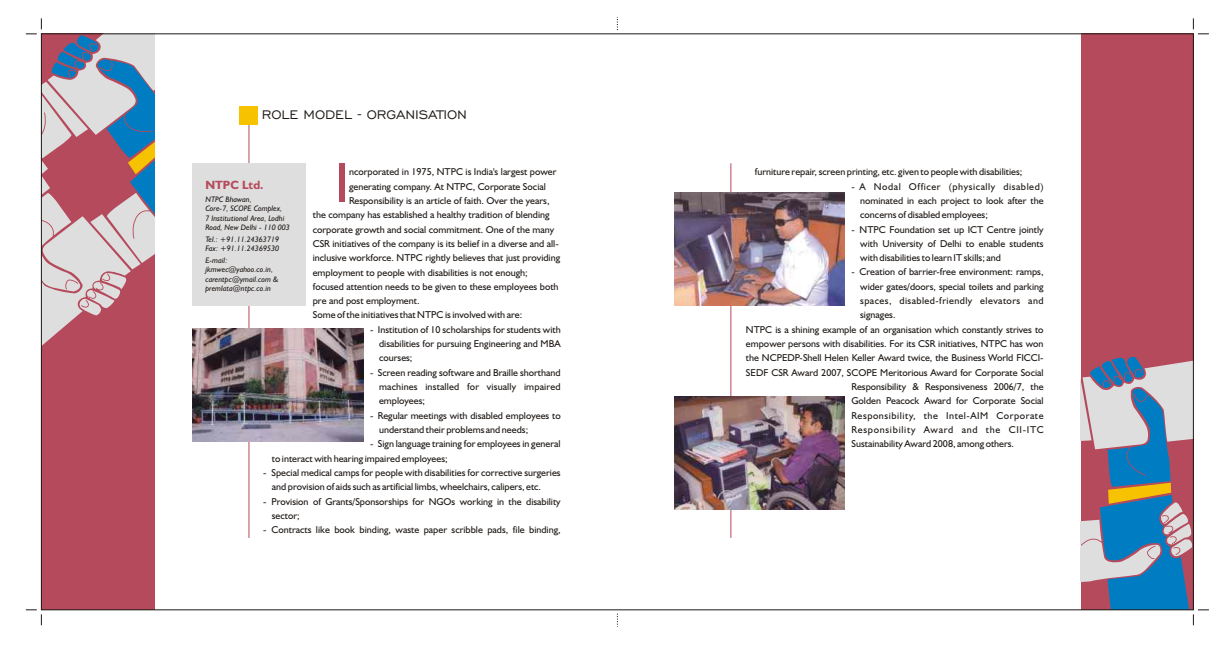
<style>
.page{position:relative;width:1224px;height:648px;background:#fff}
.page>*{position:absolute;margin:0;border:0;box-sizing:border-box;transform-origin:0 0}
.t1{font:55.9px "Humanst 521 BT";color:#b54a5c}
.t2{font:16px "Engravers Gothic BT";color:#1f1a17}
.t3{font:700 12px "Humanst 521 BT";color:#b54a5c}
.LI_Title{font:10px/14.3px "Humanst 521 BT";color:#1f1a17}
.LI_Label{font:10px "Humanst 521 BT";color:#1f1a17}
.LI_Title-2{font:10px "Humanst 521 BT";letter-spacing:.055em;color:#1f1a17}
.LI_Title-3{font:10px "Humanst 521 BT";letter-spacing:.07em;color:#1f1a17}
.t4{font:italic 8px/9.5px "Humanst 521 BT";color:#1f1a17}
</style>
<div class="page">
<div style="left:41px;top:34px;width:114px;height:576px;background:#b54a5c"></div>
<div style="left:1081px;top:34px;width:112px;height:576px;background:#b54a5c"></div>
<hr style="left:248px;top:121px;width:1px;height:417px;background:#b54a5c">
<div style="left:240px;top:106px;width:18px;height:18px;background:#f7c200"></div>
<div style="left:192px;top:163px;width:114px;height:143px;background:#dedede"></div>
<svg style="left:26px;top:18px;width:129px;height:329px"></svg>
<svg style="left:26px;top:610px;width:16px;height:15px"></svg>
<svg style="left:1193px;top:18px;width:16px;height:17px"></svg>
<svg style="left:1081px;top:356px;width:128px;height:269px"></svg>
<img style="left:193px;top:328px;width:170px;height:114px">
<hr style="left:730px;top:163px;width:1px;height:375px;background:#b54a5c">
<img style="left:674px;top:192px;width:170px;height:114px">
<img style="left:674px;top:396px;width:170px;height:114px">
<h2 class="t2" style="left:262px;top:107px;width:207px">ROLE MODEL - ORGANISATION</h2>
<p class="t1" style="left:335px;top:159px;width:15px">I</p>
<p class="LI_Title" style="left:349px;top:166px;width:209px">ncorporated in 1975, NTPC is India's largest power</p>
<h3 class="t3" style="left:205px;top:180px;width:60px">NTPC Ltd.</h3>
<p class="t4" style="left:205px;top:195px;width:86px">NTPC Bhawan,<br>Core-7, SCOPE Complex,<br>7 Institutional Area, Lodhi<br>Road, New Delhi - 110 003</p>
<p class="t4" style="left:205px;top:235px;width:75px">Tel.: +91.11.24363719</p>
<p class="t4" style="left:205px;top:244px;width:75px">Fax: +91.11.24369530</p>
<p class="t4" style="left:205px;top:256px;width:75px">E-mail: jkmwec@yahoo.co.in, carentpc@ymail.com &amp; premlata@ntpc.co.in</p>
<p class="LI_Title" style="left:349px;top:180px;width:198px">generating company. At NTPC, Corporate Social</p>
<p class="LI_Title" style="left:349px;top:194px;width:202px">Responsibility is an article of faith. Over the years,</p>
<p class="LI_Title" style="left:313px;top:209px;width:238px">the company has established a healthy tradition of blending</p>
<p class="LI_Title" style="left:313px;top:223px;width:243px">corporate growth and social commitment. One of the many</p>
<p class="LI_Title" style="left:313px;top:237px;width:248px">CSR initiatives of the company is its belief in a diverse and all-</p>
<p class="LI_Title" style="left:313px;top:251px;width:249px">inclusive workforce. NTPC rightly believes that just providing</p>
<p class="LI_Title" style="left:313px;top:266px;width:216px">employment to people with disabilities is not enough;</p>
<p class="LI_Title" style="left:313px;top:280px;width:247px">focused attention needs to be given to these employees both</p>
<p class="LI_Title" style="left:313px;top:294px;width:108px">pre and post employment.</p>
<p class="LI_Title" style="left:313px;top:309px;width:211px">Some of the initiatives that NTPC is involved with are:</p>
<p class="LI_Label" style="left:370px;top:325px;width:192px">- Institution of 10 scholarships for students with</p>
<p class="LI_Title" style="left:379px;top:337px;width:183px">disabilities for pursuing Engineering and MBA courses;</p>
<p class="LI_Label" style="left:370px;top:368px;width:192px">- Screen reading software and Braille shorthand</p>
<p class="LI_Title" style="left:379px;top:380px;width:183px">machines installed for visually impaired employees;</p>
<p class="LI_Label" style="left:370px;top:411px;width:192px">- Regular meetings with disabled employees to</p>
<p class="LI_Title" style="left:379px;top:423px;width:151px">understand their problems and needs;</p>
<p class="LI_Label" style="left:370px;top:440px;width:192px">- Sign language training for employees in general</p>
<p class="LI_Title" style="left:272px;top:452px;width:177px">to interact with hearing impaired employees;</p>
<p class="LI_Label" style="left:263px;top:468px;width:5px">-</p>
<p class="LI_Title" style="left:272px;top:466px;width:291px">Special medical camps for people with disabilities for corrective surgeries and provision of aids such as artificial limbs, wheelchairs, calipers, etc.</p>
<p class="LI_Label" style="left:263px;top:497px;width:5px">-</p>
<p class="LI_Title" style="left:272px;top:495px;width:291px">Provision of Grants/Sponsorships for NGOs working in the disability sector;</p>
<p class="LI_Label" style="left:263px;top:526px;width:5px">-</p>
<p class="LI_Title" style="left:272px;top:523px;width:291px">Contracts like book binding, waste paper scribble pads, file binding,</p>
<p class="LI_Title" style="left:755px;top:166px;width:269px">furniture repair, screen printing, etc. given to people with disabilities;</p>
<p class="LI_Label" style="left:851px;top:182px;width:5px">-</p>
<p class="LI_Title" style="left:860px;top:180px;width:186px;text-align:justify">A Nodal Officer (physically disabled) nominated in each project to look after the concerns of disabled employees;</p>
<p class="LI_Label" style="left:851px;top:225px;width:5px">-</p>
<p class="LI_Title" style="left:860px;top:223px;width:185px;text-align:justify">NTPC Foundation set up ICT Centre jointly with University of Delhi to enable students with disabilities to learn IT skills; and</p>
<p class="LI_Label" style="left:851px;top:268px;width:5px">-</p>
<p class="LI_Title" style="left:860px;top:266px;width:186px;text-align:justify">Creation of barrier-free environment: ramps, wider gates/doors, special toilets and parking spaces, disabled-friendly elevators and signages.</p>
<p class="LI_Title" style="left:746px;top:323px;width:299px">NTPC is a shining example of an organisation which constantly strives to</p>
<p class="LI_Title" style="left:746px;top:337px;width:299px">empower persons with disabilities. For its CSR initiatives, NTPC has won</p>
<p class="LI_Title" style="left:746px;top:352px;width:299px">the NCPEDP-Shell Helen Keller Award twice, the Business World FICCI-</p>
<p class="LI_Title" style="left:746px;top:366px;width:299px">SEDF CSR Award 2007, SCOPE Meritorious Award for Corporate Social</p>
<p class="LI_Title" style="left:852px;top:380px;width:194px">Responsibility &amp; Responsiveness 2006/7, the</p>
<p class="LI_Title" style="left:852px;top:395px;width:194px">Golden Peacock Award for Corporate Social</p>
<p class="LI_Title-2" style="left:852px;top:411px;width:194px">Responsibility, the Intel-AIM Corporate</p>
<p class="LI_Title-3" style="left:852px;top:425px;width:194px">Responsibility Award and the CII-ITC</p>
<p class="LI_Title" style="left:852px;top:437px;width:164px">Sustainability Award 2008, among others.</p>
</div>
